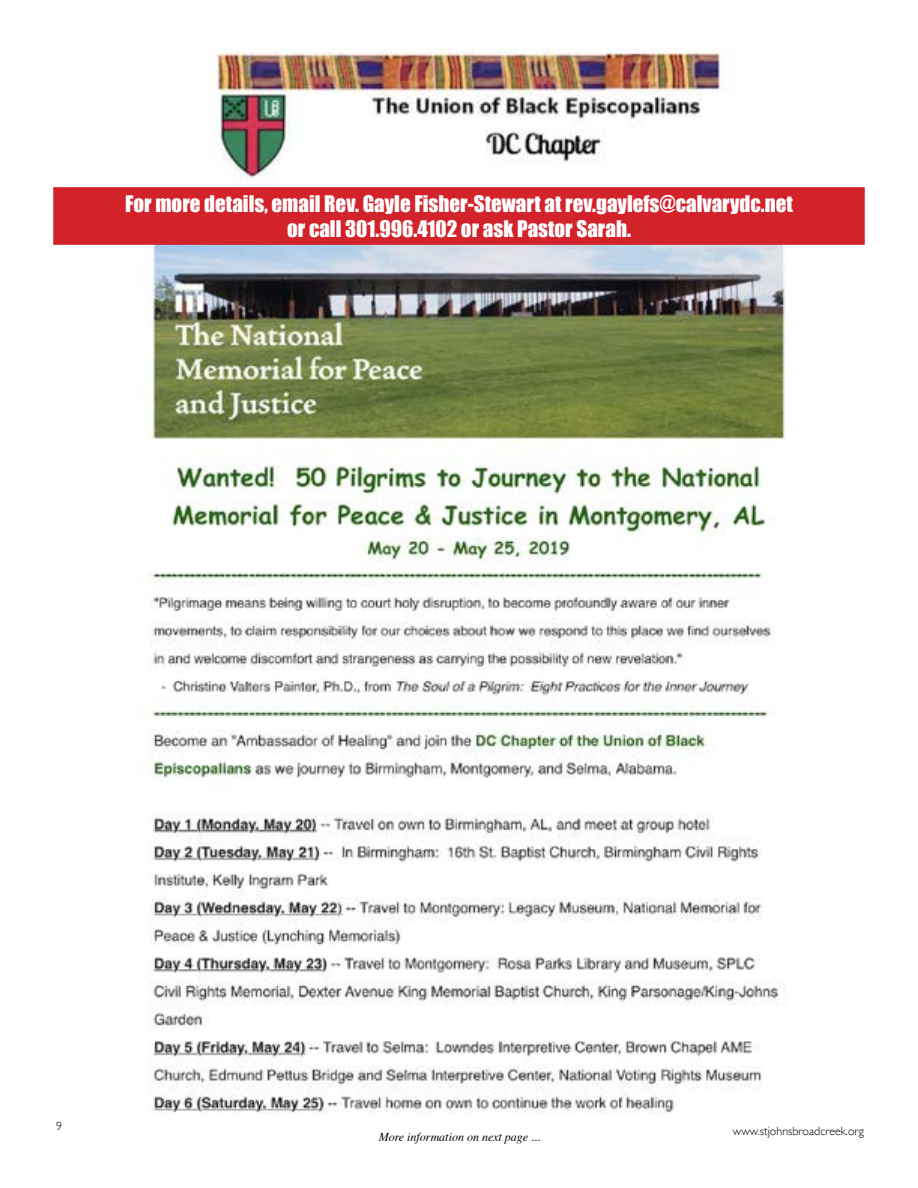
<style>
.page{position:relative;width:918px;height:1188px;background:#fff}
.page>*{position:absolute;margin:0;border:0;box-sizing:border-box;transform-origin:0 0}
.t1{font:21px/25.2px "Impact";color:#fff;text-align:center}
.t2{font:italic 12px "Times";color:#000}
.t3{font:300 12px "Gill Sans";color:#000}
</style>
<div class="page">
<img style="left:149px;top:48px;width:637px;height:1065px">
<div style="left:53px;top:187px;width:812px;height:58px;background:#d2232a;border:2px solid #d2232a"></div>
<p class="t1" style="left:125px;top:190px;width:669px">For more details, email Rev. Gayle Fisher-Stewart at rev.gaylefs@calvarydc.net or call 301.996.4102 or ask Pastor Sarah.</p>
<p class="t3" style="left:56px;top:1117px;width:7px">9</p>
<p class="t2" style="left:379px;top:1127px;width:163px">More information on next page ...</p>
<p class="t3" style="left:733px;top:1121px;width:133px">www.stjohnsbroadcreek.org</p>
</div>
